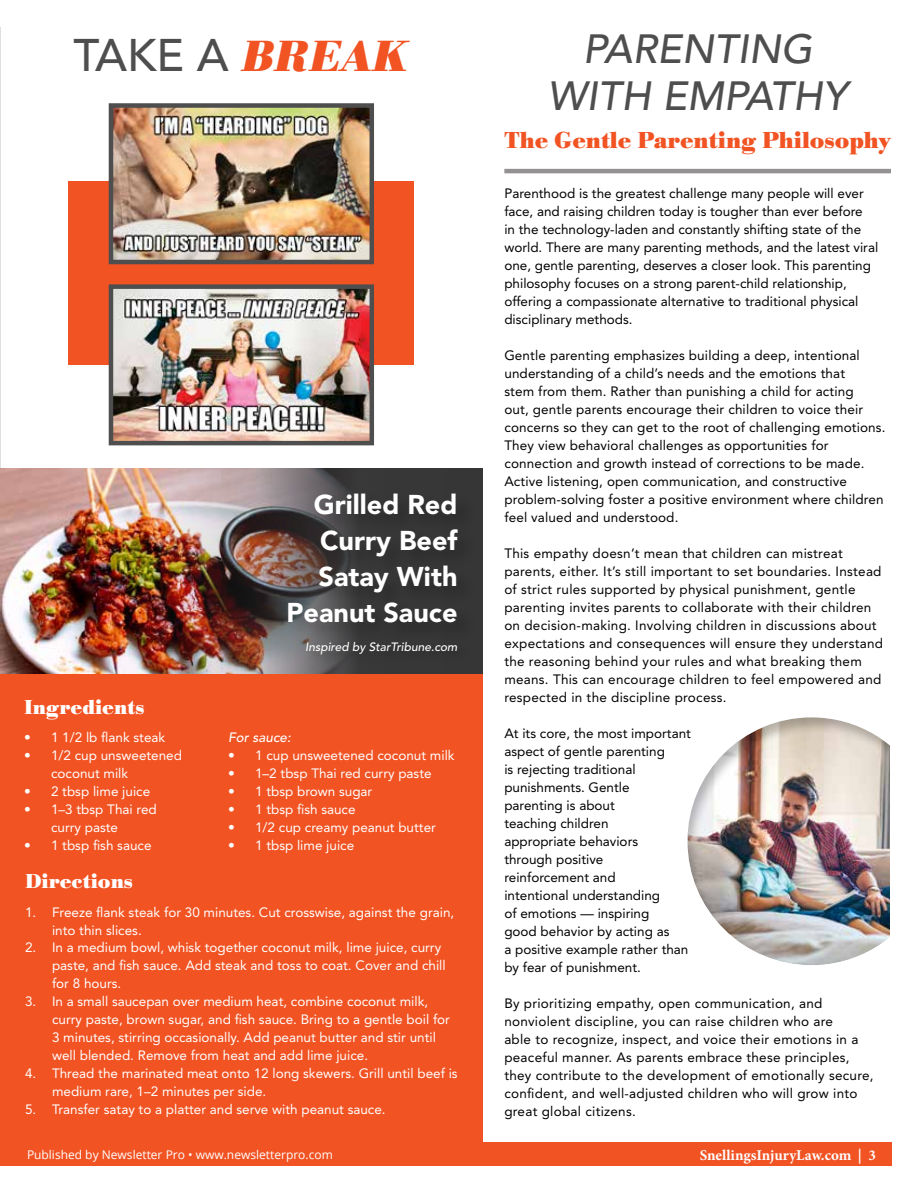
<style>
.page{position:relative;width:918px;height:1188px;background:#fff}
.page>*{position:absolute;margin:0;border:0;box-sizing:border-box;transform-origin:0 0}
.t1{font:500 45.3px "Avenir LT Std";color:#4e4e4f}
.t2{font:italic 500 40.5px/46.5px "Avenir LT Std";color:#4e4e4f;text-align:center}
.t3{font:900 27px/36px "Avenir LT Std";color:#fff;text-align:right}
.t4{font:700 24px "Bodoni URW";color:#f15323}
.t5{font:700 21px "Bodoni URW";color:#fff}
.t6{font:700 15px "Minion Pro";color:#fff}
.t7{font:13.5px/18px "Avenir LT Std";letter-spacing:.01em;color:#000}
.t8{font:13.5px/18px "Avenir LT Std";color:#fff}
.t9{font:italic 500 13.5px "Avenir LT Std";color:#fff}
.t10{font:12px "Open Sans";color:#fff}
.t11{font:italic 500 12px "Avenir LT Std";color:#fff}
.s1{font-family:"Bodoni URW";font-weight:700;font-style:italic;color:#f15323}
</style>
<div class="page">
<img style="left:0;top:27px;width:892px;height:1139px">
<h1 class="t1" style="left:73px;top:37px;width:337px">TAKE A <span class="s1">BREAK</span></h1>
<h3 class="t5" style="left:24px;top:700px;width:122px">Ingredients</h3>
<p class="t8" style="left:24px;top:729px;width:143px">• 1 1/2 lb flank steak</p>
<p class="t8" style="left:51px;top:747px;width:133px;text-indent:-27px">• 1/2 cup unsweetened coconut milk</p>
<p class="t8" style="left:24px;top:783px;width:128px">• 2 tbsp lime juice</p>
<p class="t8" style="left:51px;top:801px;width:107px;text-indent:-27px">• 1–3 tbsp Thai red curry paste</p>
<p class="t8" style="left:24px;top:837px;width:129px">• 1 tbsp fish sauce</p>
<h3 class="t3" style="left:287px;top:489px;width:172px">Grilled Red<br>Curry Beef<br>Satay With<br>Peanut Sauce</h3>
<p class="t11" style="left:305px;top:642px;width:154px">Inspired by StarTribune.com</p>
<p class="t9" style="left:228px;top:732px;width:64px">For sauce:</p>
<p class="t8" style="left:228px;top:747px;width:228px">• 1 cup unsweetened coconut milk</p>
<p class="t8" style="left:228px;top:765px;width:205px">• 1–2 tbsp Thai red curry paste</p>
<p class="t8" style="left:228px;top:783px;width:146px">• 1 tbsp brown sugar</p>
<p class="t8" style="left:228px;top:801px;width:129px">• 1 tbsp fish sauce</p>
<p class="t8" style="left:228px;top:819px;width:209px">• 1/2 cup creamy peanut butter</p>
<p class="t8" style="left:228px;top:837px;width:128px">• 1 tbsp lime juice</p>
<h3 class="t5" style="left:25px;top:873px;width:109px">Directions</h3>
<p class="t8" style="left:52px;top:904px;width:404px;text-indent:-27px">1. Freeze flank steak for 30 minutes. Cut crosswise, against the grain, into thin slices.</p>
<p class="t8" style="left:52px;top:940px;width:395px;text-indent:-27px">2. In a medium bowl, whisk together coconut milk, lime juice, curry paste, and fish sauce. Add steak and toss to coat. Cover and chill for 8 hours.</p>
<p class="t8" style="left:52px;top:994px;width:399px;text-indent:-27px">3. In a small saucepan over medium heat, combine coconut milk, curry paste, brown sugar, and fish sauce. Bring to a gentle boil for 3 minutes, stirring occasionally. Add peanut butter and stir until well blended. Remove from heat and add lime juice.</p>
<p class="t8" style="left:52px;top:1066px;width:407px;text-indent:-27px">4. Thread the marinated meat onto 12 long skewers. Grill until beef is medium rare, 1–2 minutes per side.</p>
<p class="t8" style="left:25px;top:1102px;width:362px">5. Transfer satay to a platter and serve with peanut sauce.</p>
<h2 class="t2" style="left:548px;top:31px;width:302px">PARENTING<br>WITH EMPATHY</h2>
<h3 class="t4" style="left:504px;top:132px;width:388px">The Gentle Parenting Philosophy</h3>
<p class="t7" style="left:504px;top:185px;width:375px">Parenthood is the greatest challenge many people will ever face, and raising children today is tougher than ever before<br>in the technology-laden and constantly shifting state of the world. There are many parenting methods, and the latest viral one, gentle parenting, deserves a closer look. This parenting philosophy focuses on a strong parent-child relationship, offering a compassionate alternative to traditional physical disciplinary methods.</p>
<p class="t7" style="left:504px;top:347px;width:383px">Gentle parenting emphasizes building a deep, intentional understanding of a child’s needs and the emotions that<br>stem from them. Rather than punishing a child for acting<br>out, gentle parents encourage their children to voice their concerns so they can get to the root of challenging emotions.<br>They view behavioral challenges as opportunities for connection and growth instead of corrections to be made.<br>Active listening, open communication, and constructive problem-solving foster a positive environment where children feel valued and understood.</p>
<p class="t7" style="left:504px;top:545px;width:380px">This empathy doesn’t mean that children can mistreat parents, either. It’s still important to set boundaries. Instead of strict rules supported by physical punishment, gentle parenting invites parents to collaborate with their children on decision-making. Involving children in discussions about expectations and consequences will ensure they understand the reasoning behind your rules and what breaking them means. This can encourage children to feel empowered and respected in the discipline process.</p>
<p class="t7" style="left:504px;top:725px;width:188px">At its core, the most important aspect of gentle parenting<br>is rejecting traditional punishments. Gentle parenting is about<br>teaching children<br>appropriate behaviors<br>through positive reinforcement and<br>intentional understanding<br>of emotions — inspiring<br>good behavior by acting as<br>a positive example rather than by fear of punishment.</p>
<p class="t7" style="left:504px;top:995px;width:371px">By prioritizing empathy, open communication, and nonviolent discipline, you can raise children who are<br>able to recognize, inspect, and voice their emotions in a peaceful manner. As parents embrace these principles, they contribute to the development of emotionally secure, confident, and well-adjusted children who will grow into great global citizens.</p>
<p class="t10" style="left:27px;top:1150px;width:307px">Published by Newsletter Pro • www.newsletterpro.com</p>
<p class="t6" style="left:700px;top:1148px;width:178px">SnellingsInjuryLaw.com | 3</p>
</div>
